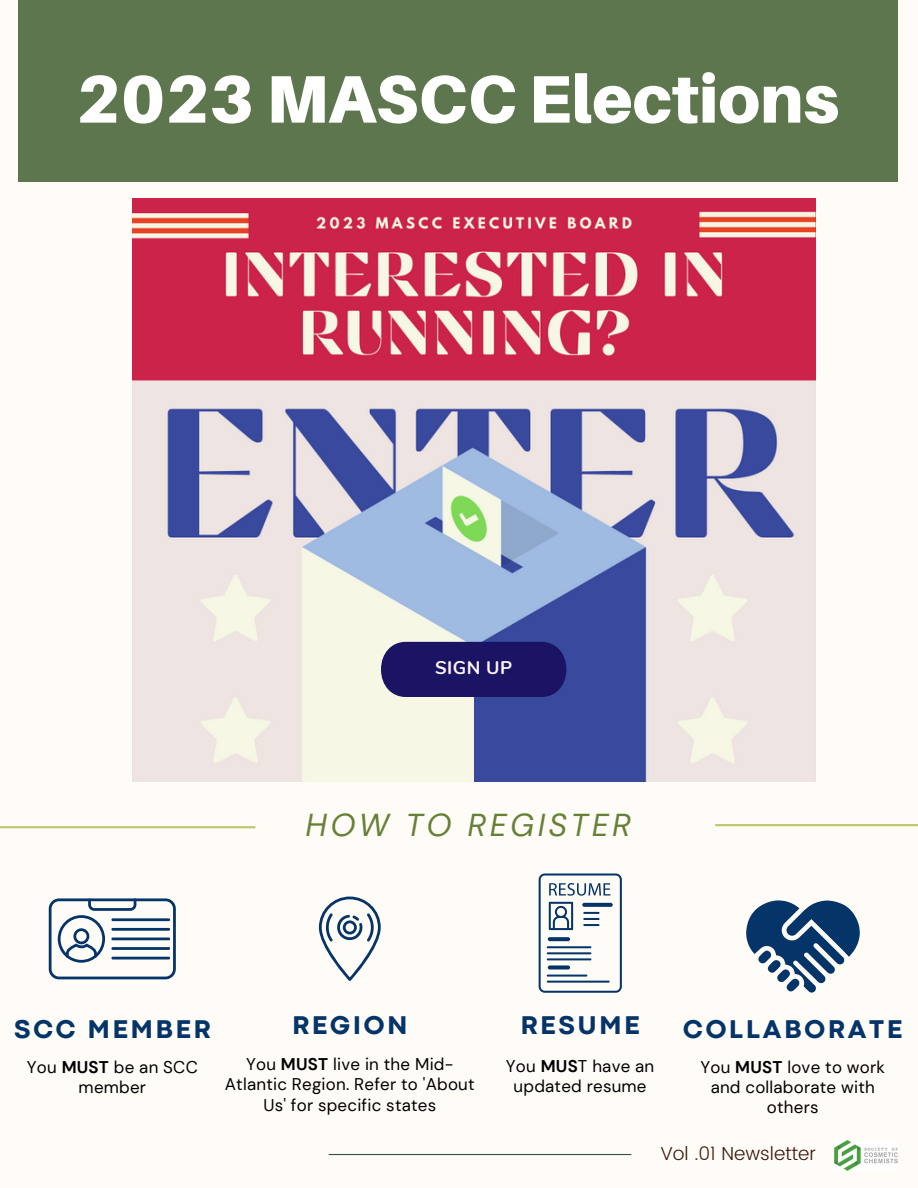
<style>
.page{position:relative;width:918px;height:1188px;background:#fffcf8}
.page>*{position:absolute;margin:0;border:0;box-sizing:border-box;transform-origin:0 0}
.t1{font:900 67.2px "Aileron";color:#fff}
.t2{font:italic 31.65px "DM Sans";letter-spacing:.11em;color:#668137}
.t3{font:800 26.7px "Codec Pro";letter-spacing:.11em;color:#053468}
.t4{font:300 18.75px "Poppins";color:#3c1a0c}
.t5{font:700 18.3px "Nunito";letter-spacing:.025em;color:#fff5f5}
.t6{font:16.95px/20.2px "DM Sans";letter-spacing:.015em;color:#000;text-align:center}
.s1{font-weight:700}
</style>
<div class="page">
<img style="left:132px;top:198px;width:683px;height:584px">
<div style="left:18px;top:0;width:880px;height:181px;background:#5e764e"></div>
<hr style="left:329px;top:1154px;width:302px;height:1px;background:#3e4e40">
<img style="left:835px;top:1140px;width:63px;height:31px">
<hr style="left:0;top:826px;width:255px;height:2px;background:#bfca6f">
<hr style="left:715px;top:824px;width:203px;height:2px;background:#bfca6f">
<svg style="left:49px;top:898px;width:127px;height:81px"></svg>
<svg style="left:319px;top:897px;width:62px;height:84px"></svg>
<svg style="left:539px;top:874px;width:83px;height:119px"></svg>
<hr style="left:547px;top:946px;width:44px;height:2px;background:#053468">
<hr style="left:547px;top:952px;width:44px;height:2px;background:#053468">
<hr style="left:547px;top:958px;width:44px;height:2px;background:#053468">
<hr style="left:547px;top:975px;width:40px;height:2px;background:#053468">
<hr style="left:547px;top:981px;width:63px;height:2px;background:#053468">
<svg style="left:548px;top:937px;width:22px;height:4px"></svg>
<div style="left:548px;top:965px;width:22px;height:5px;background:#053468;border-radius:2px"></div>
<svg style="left:746px;top:900px;width:114px;height:93px"></svg>
<div style="left:381px;top:642px;width:185px;height:55px;background:#1b1464"></div>
<p class="t1" style="left:76px;top:57px;width:764px">2023 MASCC Elections</p>
<p class="t5" style="left:435px;top:656px;width:79px">SIGN UP</p>
<p class="t2" style="left:305px;top:805px;width:327px">HOW TO REGISTER</p>
<p class="t3" style="left:14px;top:1019px;width:198px">SCC MEMBER</p>
<p class="t3" style="left:292px;top:1016px;width:116px">REGION</p>
<p class="t3" style="left:521px;top:1016px;width:120px">RESUME</p>
<p class="t6" style="left:27px;top:1057px;width:173px">You <span class="s1">MUST</span> be an SCC member</p>
<p class="t6" style="left:225px;top:1054px;width:251px">You <span class="s1">MUST</span> live in the Mid-<br>Atlantic Region. Refer to 'About<br>Us' for specific states</p>
<p class="t6" style="left:506px;top:1056px;width:150px">You <span class="s1">MUS</span>T have an updated resume</p>
<p class="t3" style="left:683px;top:1019px;width:221px">COLLABORATE</p>
<p class="t6" style="left:700px;top:1057px;width:186px">You <span class="s1">MUST</span> love to work and collaborate with others</p>
<p class="t4" style="left:660px;top:1142px;width:157px">Vol .01 Newsletter</p>
</div>
